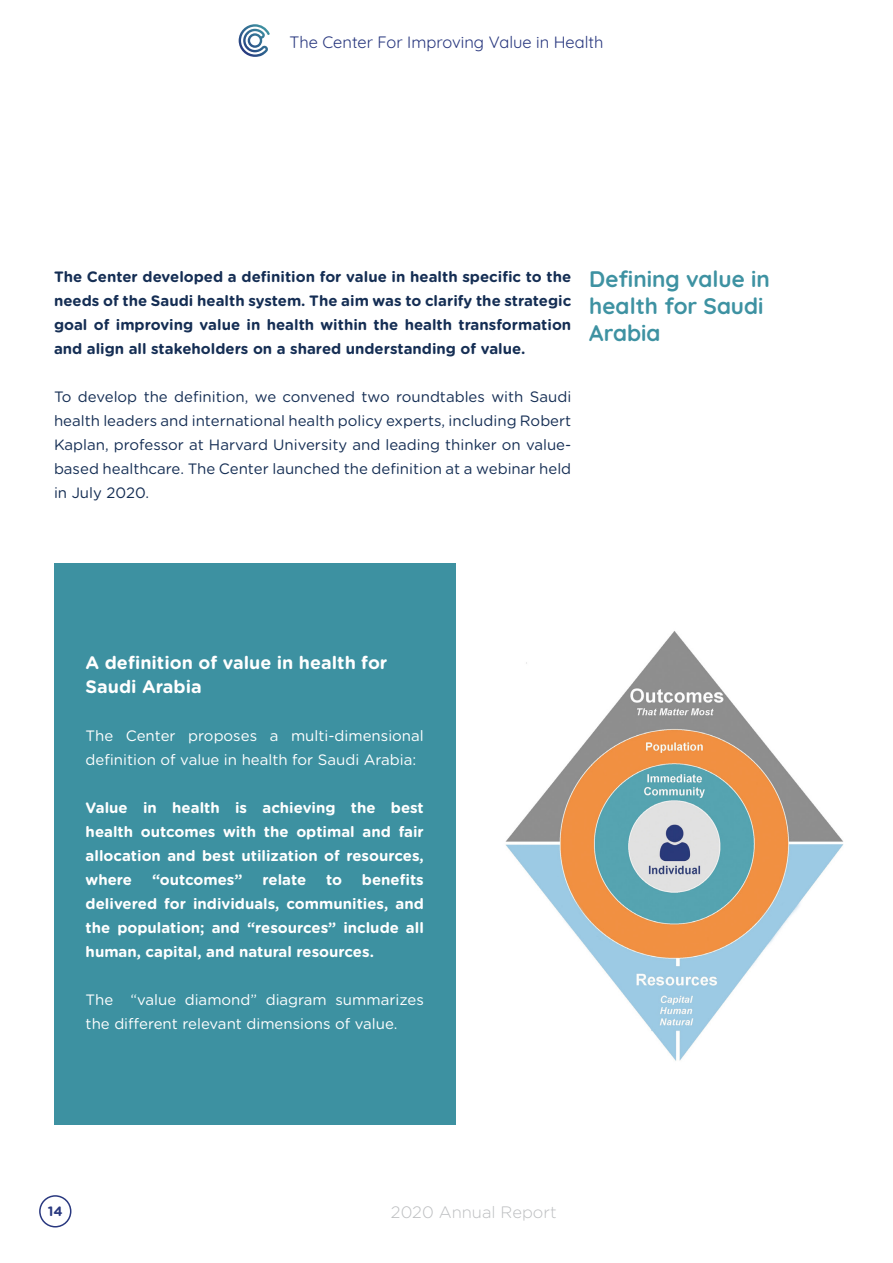
<style>
.page{position:relative;width:893px;height:1263px;background:#fff}
.page>*{position:absolute;margin:0;border:0;box-sizing:border-box;transform-origin:0 0}
.t1{font:700 22.5px/27px "Quicksand";color:#3e92a2}
.t2{font:700 18px/24px "Gotham Rounded";color:#fff}
.t3{font:16.5px "Quicksand";color:#29387f}
.t4{font:300 16.5px "Gotham Rounded";color:#bcbec0}
.t5{font:15px/24px "Gotham Rounded";color:#152e54;text-align:justify}
.t6{font:700 15px/24px "Gotham Rounded";color:#fff;text-align:justify}
.t7{font:700 15px/24px "Gotham Rounded";color:#152e54;text-align:justify}
.t8{font:15px/24px "Gotham Rounded";color:#fff}
.t9{font:700 13.5px "Gotham Rounded";color:#29387f}
</style>
<div class="page">
<svg style="left:239px;top:24px;width:31px;height:33px"></svg>
<div style="left:39px;top:1195px;width:32px;height:32px;border:2px solid #29387f;border-radius:50%"></div>
<div style="left:54px;top:564px;width:401px;height:561px;background:#3d91a1"></div>
<img style="left:505px;top:631px;width:339px;height:430px">
<p class="t3" style="left:289px;top:30px;width:315px">The Center For Improving Value in Health</p>
<p class="t7" style="left:54px;top:264px;width:519px">The Center developed a definition for value in health specific to the needs of the Saudi health system. The aim was to clarify the strategic goal of improving value in health within the health transformation and align all stakeholders on a shared understanding of value.</p>
<p class="t5" style="left:54px;top:384px;width:519px">To develop the definition, we convened two roundtables with Saudi health leaders and international health policy experts, including Robert Kaplan, professor at Harvard University and leading thinker on value&shy;based healthcare. The Center launched the definition at a webinar held in July 2020.</p>
<h1 class="t1" style="left:589px;top:263px;width:182px">Defining value in health for Saudi<br>Arabia</h1>
<p class="t2" style="left:86px;top:650px;width:303px">A definition of value in health for<br>Saudi Arabia</p>
<p class="t8" style="left:86px;top:723px;width:340px">The Center proposes a multi-dimensional definition of value in health for Saudi Arabia:</p>
<p class="t6" style="left:86px;top:795px;width:340px">Value in health is achieving the best health outcomes with the optimal and fair allocation and best utilization of resources, where</p>
<p class="t6" style="left:86px;top:867px;width:340px;text-indent:276px">benefits delivered for individuals, communities, and the population; and “resources” include all human, capital, and natural resources.</p>
<p class="t8" style="left:86px;top:987px;width:340px">The “value diamond” diagram summarizes the different relevant dimensions of value.</p>
<p class="t6" style="left:152px;top:867px;width:92px">“outcomes”</p>
<p class="t6" style="left:262px;top:867px;width:45px">relate</p>
<p class="t6" style="left:326px;top:867px;width:17px">to</p>
<p class="t9" style="left:48px;top:1201px;width:16px">14</p>
<p class="t4" style="left:391px;top:1201px;width:167px">2020 Annual Report</p>
</div>
